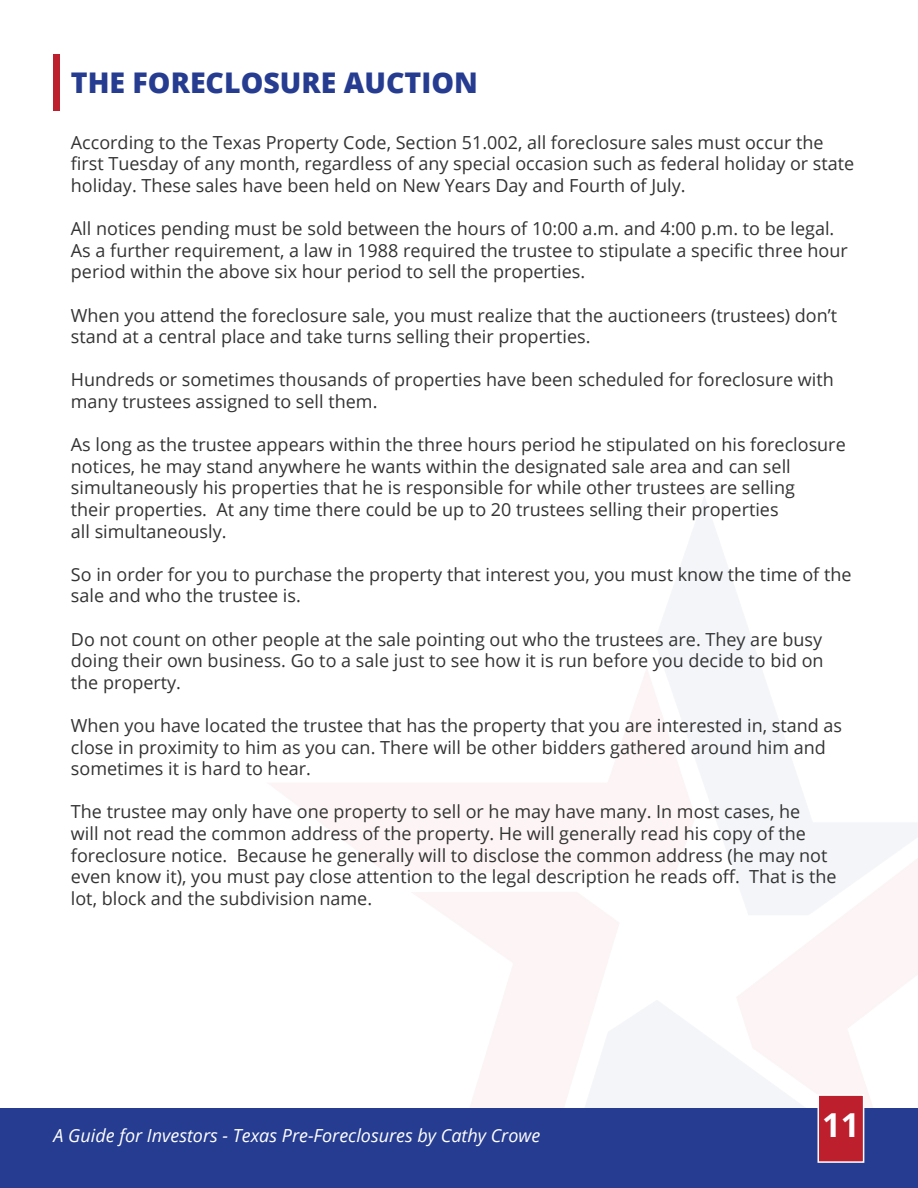
<style>
.page{position:relative;width:918px;height:1188px;background:#fff}
.page>*{position:absolute;margin:0;border:0;box-sizing:border-box;transform-origin:0 0}
.t1{font:700 33px "Open Sans";color:#fff}
.t2{font:800 28.5px "Open Sans";color:#263c90}
.t3{font:18px/21.6px "Open Sans";color:#323332}
.t4{font:italic 18px "Open Sans";color:#fff}
</style>
<div class="page">
<img style="left:256px;top:499px;width:662px;height:610px">
<div style="left:0;top:1109px;width:918px;height:79px;background:#263c90"></div>
<div style="left:818px;top:1094px;width:46px;height:69px;background:#be1f2d;border:2px solid #fff"></div>
<div style="left:53px;top:54px;width:7px;height:56px;background:#be1f2d"></div>
<h2 class="t2" style="left:71px;top:61px;width:408px">THE FORECLOSURE AUCTION</h2>
<p class="t3" style="left:71px;top:131px;width:785px">According to the Texas Property Code, Section 51.002, all foreclosure sales must occur the first Tuesday of any month, regardless of any special occasion such as federal holiday or state holiday. These sales have been held on New Years Day and Fourth of July.</p>
<p class="t3" style="left:71px;top:217px;width:778px">All notices pending must be sold between the hours of 10:00 a.m. and 4:00 p.m. to be legal.<br>As a further requirement, a law in 1988 required the trustee to stipulate a specific three hour period within the above six hour period to sell the properties.</p>
<p class="t3" style="left:71px;top:304px;width:768px">When you attend the foreclosure sale, you must realize that the auctioneers (trustees) don’t stand at a central place and take turns selling their properties.</p>
<p class="t3" style="left:71px;top:369px;width:765px">Hundreds or sometimes thousands of properties have been scheduled for foreclosure with many trustees assigned to sell them.</p>
<p class="t3" style="left:71px;top:433px;width:776px">As long as the trustee appears within the three hours period he stipulated on his foreclosure notices, he may stand anywhere he wants within the designated sale area and can sell simultaneously his properties that he is responsible for while other trustees are selling<br>their properties. At any time there could be up to 20 trustees selling their properties<br>all simultaneously.</p>
<p class="t3" style="left:71px;top:563px;width:782px">So in order for you to purchase the property that interest you, you must know the time of the sale and who the trustee is.</p>
<p class="t3" style="left:71px;top:628px;width:754px;text-align:justify">Do not count on other people at the sale pointing out who the trustees are. They are busy doing their own business. Go to a sale just to see how it is run before you decide to bid on the property.</p>
<p class="t3" style="left:71px;top:714px;width:773px">When you have located the trustee that has the property that you are interested in, stand as close in proximity to him as you can. There will be other bidders gathered around him and sometimes it is hard to hear.</p>
<p class="t3" style="left:71px;top:801px;width:767px">The trustee may only have one property to sell or he may have many. In most cases, he<br>will not read the common address of the property. He will generally read his copy of the foreclosure notice. Because he generally will to disclose the common address (he may not even know it), you must pay close attention to the legal description he reads off. That is the lot, block and the subdivision name.</p>
<p class="t4" style="left:54px;top:1123px;width:488px">A Guide for Investors - Texas Pre-Foreclosures by Cathy Crowe</p>
<h1 class="t1" style="left:822px;top:1101px;width:39px">11</h1>
</div>
